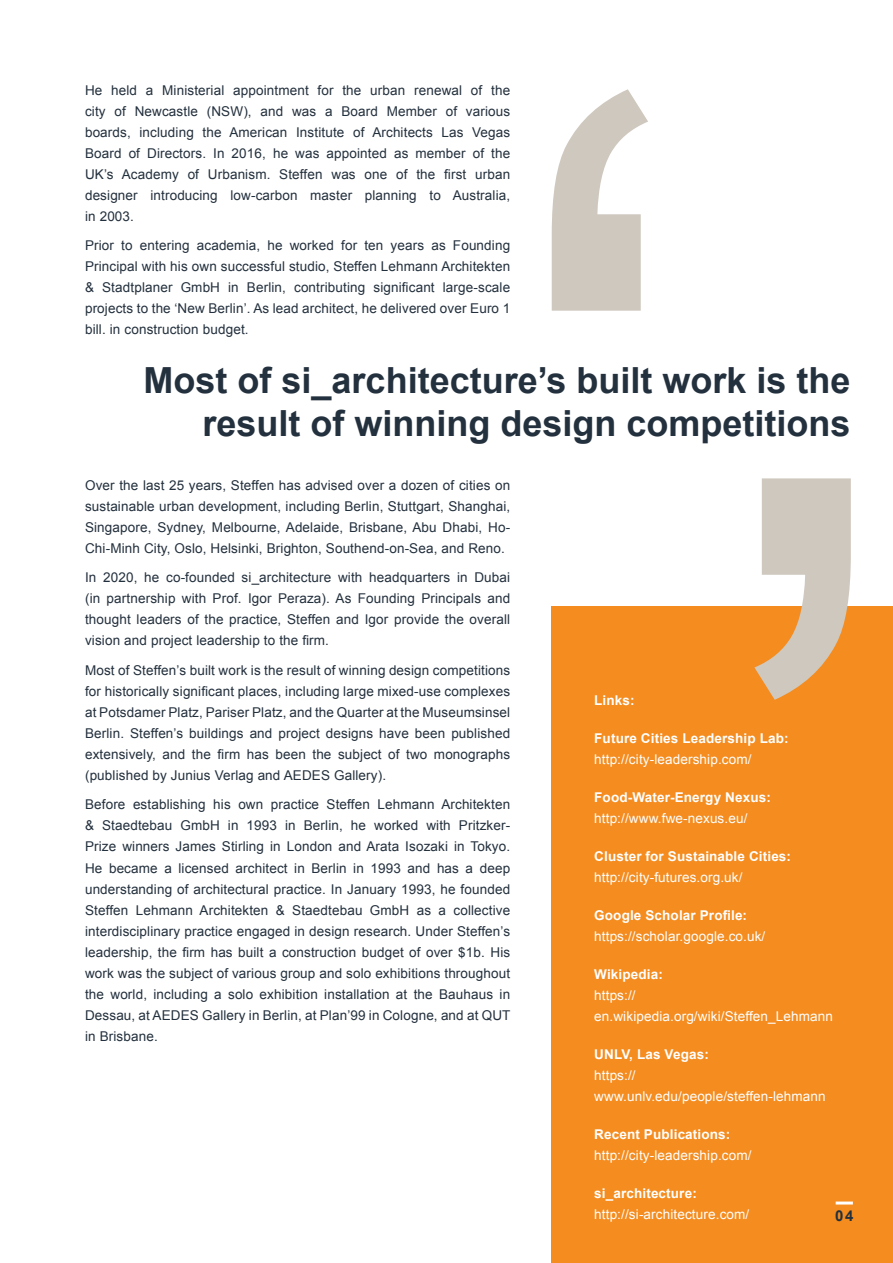
<style>
.page{position:relative;width:893px;height:1263px;background:#fff}
.page>*{position:absolute;margin:0;border:0;box-sizing:border-box;transform-origin:0 0}
.t1{font:700 36px/43.2px "Arial";color:#23303d;text-align:right}
.t2{font:700 15px "Arial";color:#23303d}
.t3{font:13.5px/21px "Arial";letter-spacing:.01em;color:#23303d;text-align:justify}
.t4{font:13.5px/21px "Arial";letter-spacing:.01em;color:#fff}
.t5{font:700 13.5px/21px "Arial";letter-spacing:.01em;color:#fff}
.s1{font-weight:700}
.s2{font-weight:400}
</style>
<div class="page">
<div style="left:552px;top:607px;width:341px;height:656px;background:#f48c1f"></div>
<hr style="left:836px;top:1201px;width:17px;height:3px;background:#fff">
<svg style="left:552px;top:89px;width:96px;height:222px"></svg>
<svg style="left:754px;top:478px;width:97px;height:222px"></svg>
<p class="t3" style="left:85px;top:80px;width:427px">He held a Ministerial appointment for the urban renewal of the city of Newcastle (NSW), and was a Board Member of various boards, including the American Institute of Architects Las Vegas Board of Directors. In 2016, he was appointed as member of the UK’s Academy of Urbanism. Steffen was one of the first urban designer introducing low-carbon master planning to Australia, in 2003.</p>
<p class="t3" style="left:85px;top:235px;width:427px">Prior to entering academia, he worked for ten years as Founding Principal with his own successful studio, Steffen Lehmann Architekten &amp; Stadtplaner GmbH in Berlin, contributing significant large-scale projects to the ‘New Berlin’. As lead architect, he delivered over Euro 1 bill. in construction budget.</p>
<p class="t1" style="left:144px;top:360px;width:708px">Most of si_architecture’s built work is the result of winning design competitions</p>
<p class="t3" style="left:85px;top:475px;width:427px">Over the last 25 years, Steffen has advised over a dozen of cities on sustainable urban development, including Berlin, Stuttgart, Shanghai, Singapore, Sydney, Melbourne, Adelaide, Brisbane, Abu Dhabi, Ho-Chi-Minh City, Oslo, Helsinki, Brighton, Southend-on-Sea, and Reno.</p>
<p class="t3" style="left:85px;top:567px;width:427px">In 2020, he co-founded si_architecture with headquarters in Dubai (in partnership with Prof. Igor Peraza). As Founding Principals and thought leaders of the practice, Steffen and Igor provide the overall vision and project leadership to the firm.</p>
<p class="t3" style="left:85px;top:660px;width:427px">Most of Steffen’s built work is the result of winning design competitions for historically significant places, including large mixed-use complexes at Potsdamer Platz, Pariser Platz, and the Quarter at the Museumsinsel Berlin. Steffen’s buildings and project designs have been published extensively, and the firm has been the subject of two monographs (published by Junius Verlag and AEDES Gallery).</p>
<p class="t3" style="left:85px;top:794px;width:427px">Before establishing his own practice Steffen Lehmann Architekten &amp; Staedtebau GmbH in 1993 in Berlin, he worked with Pritzker-Prize winners James Stirling in London and Arata Isozaki in Tokyo.<br>He became a licensed architect in Berlin in 1993 and has a deep understanding of architectural practice. In January 1993, he founded Steffen Lehmann Architekten &amp; Staedtebau GmbH as a collective interdisciplinary practice engaged in design research. Under Steffen’s leadership, the firm has built a construction budget of over $1b. His work was the subject of various group and solo exhibitions throughout the world, including a solo exhibition installation at the Bauhaus in Dessau, at AEDES Gallery in Berlin, at Plan’99 in Cologne, and at QUT in Brisbane.</p>
<p class="t5" style="left:594px;top:690px;width:42px">Links:</p>
<p class="t4" style="left:594px;top:728px;width:196px"><span class="s1">Future Cities Leadership Lab: </span>http://city-leadership.com/</p>
<p class="t4" style="left:594px;top:787px;width:178px"><span class="s1">Food-Water-Energy Nexus: </span>http://www.fwe-nexus.eu/</p>
<p class="t5" style="left:594px;top:846px;width:198px">Cluster for Sustainable Cities: <span class="s2">http://city-futures.org.uk/</span></p>
<p class="t4" style="left:594px;top:905px;width:173px"><span class="s1">Google Scholar Profile: </span>https://scholar.google.co.uk/</p>
<p class="t4" style="left:594px;top:964px;width:240px"><span class="s1">Wikipedia:<br></span>https:// en.wikipedia.org/wiki/Steffen_Lehmann</p>
<p class="t4" style="left:594px;top:1044px;width:233px"><span class="s1">UNLV, Las Vegas:<br></span>https:// www.unlv.edu/people/steffen-lehmann</p>
<p class="t4" style="left:594px;top:1124px;width:159px"><span class="s1">Recent Publications: </span>http://city-leadership.com/</p>
<p class="t4" style="left:594px;top:1183px;width:157px"><span class="s1">si_architecture: </span>http://si-architecture.com/</p>
<p class="t2" style="left:835px;top:1205px;width:20px">04</p>
</div>
